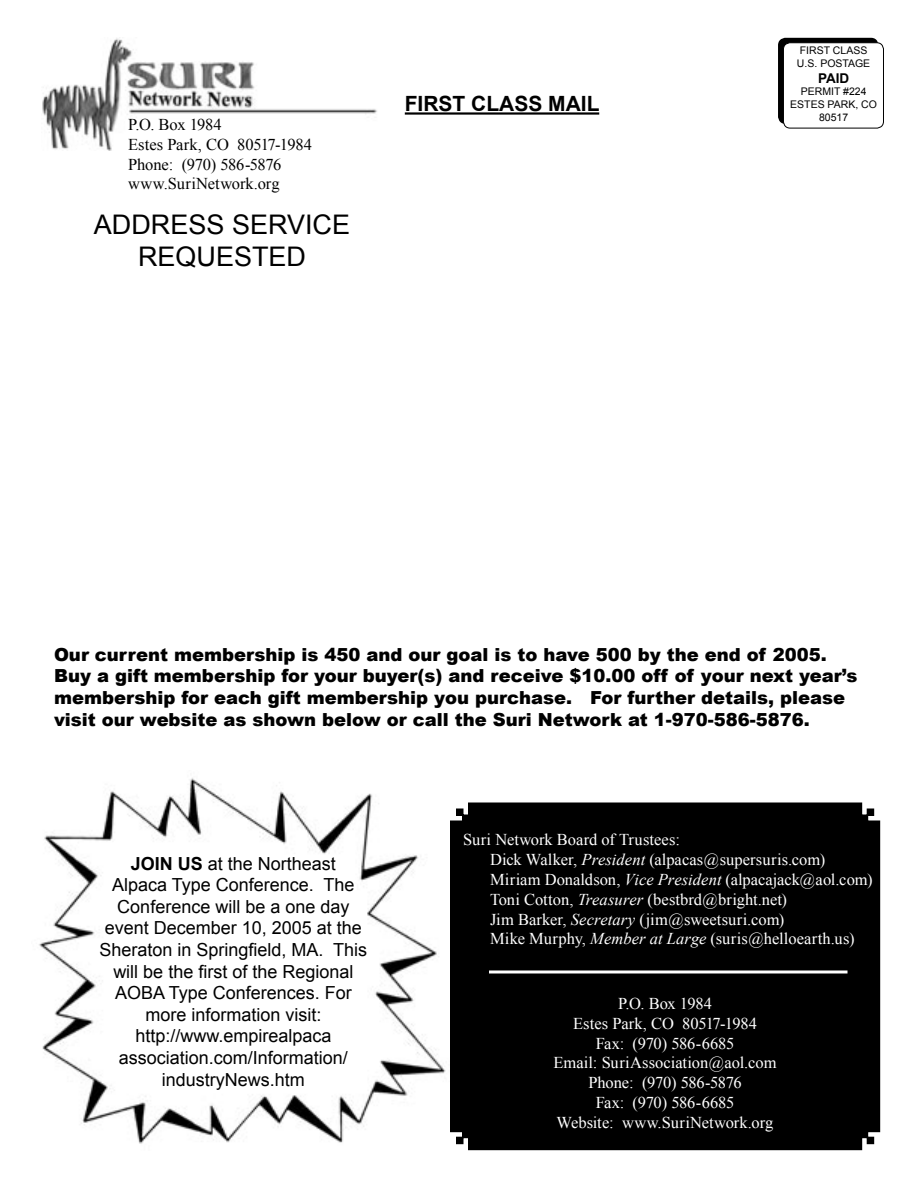
<style>
.page{position:relative;width:918px;height:1188px;background:#fff}
.page>*{position:absolute;margin:0;border:0;box-sizing:border-box;transform-origin:0 0}
.t1{font:27px/32.4px "Arial";color:#000;text-align:center}
.t2{font:700 21px "Arial";color:#000}
.t3{font:900 18px/21.6px "Arial";color:#000}
.t4{font:18px/21.6px "Arial";color:#000;text-align:center}
.t5{font:16.5px/19.8px "Times New Roman";color:#fff;text-align:center}
.t6{font:16.5px/19.8px "Times New Roman";letter-spacing:-.005em;color:#000}
.t7{font:700 13.5px "Arial";color:#000}
.t8{font:10.5px/12.6px "Arial";color:#000}
.s1{font-weight:700}
.s2{font-style:italic}
</style>
<div class="page">
<img style="left:39px;top:778px;width:407px;height:366px">
<img style="left:42px;top:38px;width:335px;height:113px">
<svg style="left:778px;top:37px;width:106px;height:91px"></svg>
<hr style="left:405px;top:112px;width:194px;height:3px;background:#000">
<div style="left:450px;top:802px;width:431px;height:349px;background:#000"></div>
<hr style="left:489px;top:970px;width:359px;height:3px;background:#fff">
<p class="t6" style="left:128px;top:114px;width:185px">P.O. Box 1984<br>Estes Park, CO 80517-1984<br>Phone: (970) 586-5876 www.SuriNetwork.org</p>
<h1 class="t1" style="left:94px;top:208px;width:258px">ADDRESS SERVICE<br>REQUESTED</h1>
<p class="t2" style="left:405px;top:90px;width:196px">FIRST CLASS MAIL</p>
<p class="t8" style="left:797px;top:44px;width:75px">FIRST CLASS<br>U.S. POSTAGE</p>
<p class="t7" style="left:818px;top:69px;width:33px">PAID</p>
<p class="t8" style="left:790px;top:85px;width:88px;text-align:center">PERMIT #224<br>ESTES PARK, CO<br>80517</p>
<p class="t3" style="left:54px;top:643px;width:805px">Our current membership is 450 and our goal is to have 500 by the end of 2005.<br>Buy a gift membership for your buyer(s) and receive $10.00 off of your next year’s membership for each gift membership you purchase. For further details, please visit our website as shown below or call the Suri Network at 1-970-586-5876.</p>
<p class="t4" style="left:99px;top:853px;width:269px"><span class="s1">JOIN US</span> at the Northeast<br>Alpaca Type Conference. The<br>Conference will be a one day event December 10, 2005 at the<br>Sheraton in Springfield, MA. This will be the first of the Regional<br>AOBA Type Conferences. For more information visit: http://www.empirealpaca association.com/Information/ industryNews.htm</p>
<p class="t5" style="left:490px;top:830px;width:384px;text-align:left;text-indent:-27px">Suri Network Board of Trustees:<br>Dick Walker, <span class="s2">President</span> (alpacas@supersuris.com)<br>Miriam Donaldson, <span class="s2">Vice President</span> (alpacajack@aol.com)<br>Toni Cotton, <span class="s2">Treasurer</span> (bestbrd@bright.net)<br>Jim Barker, <span class="s2">Secretary</span> (jim@sweetsuri.com)<br>Mike Murphy, <span class="s2">Member at Large</span> (suris@helloearth.us)</p>
<p class="t5" style="left:554px;top:993px;width:224px">P.O. Box 1984<br>Estes Park, CO 80517-1984<br>Fax: (970) 586-6685<br>Email: SuriAssociation@aol.com<br>Phone: (970) 586-5876<br>Fax: (970) 586-6685<br>Website: www.SuriNetwork.org</p>
</div>
